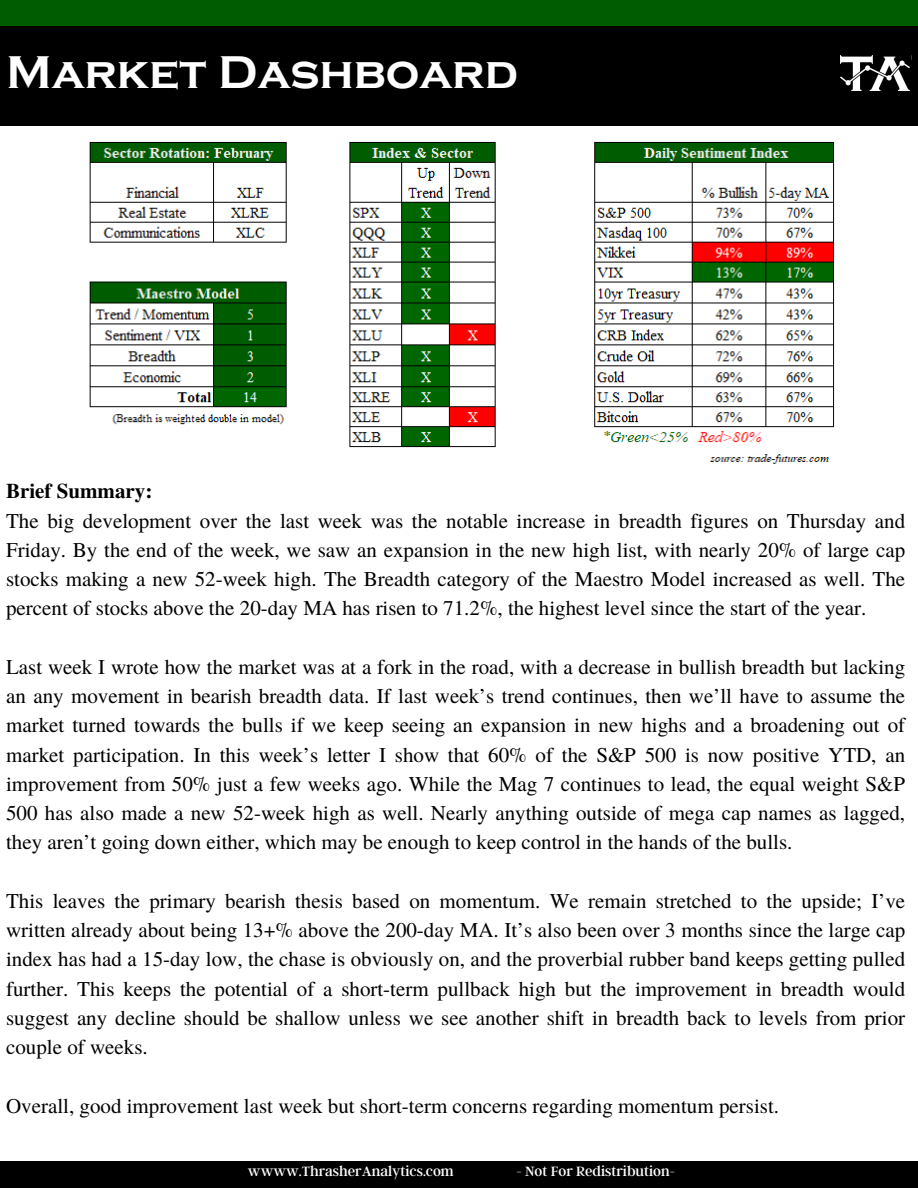
<style>
.page{position:relative;width:918px;height:1188px;background:#fff}
.page>*{position:absolute;margin:0;border:0;box-sizing:border-box;transform-origin:0 0}
.t1{font:700 47.25px "Copperplate Gothic";color:#fff}
.t2{font:21px/29.2px "Te X Gyre Termes";color:#000;text-align:justify}
.t3{font:15px "Argent CF";color:#fff}
.s1{font-weight:700}
</style>
<div class="page">
<div style="left:0;top:0;width:918px;height:27px;background:#005c00"></div>
<div style="left:0;top:1162px;width:918px;height:26px;background:#000"></div>
<div style="left:0;top:26px;width:918px;height:100px;background:#000"></div>
<img style="left:840px;top:56px;width:71px;height:35px">
<img style="left:89px;top:141px;width:746px;height:323px">
<h2 class="t1" style="left:6px;top:46px;width:513px">Market Dashboard</h2>
<p class="t2" style="left:6px;top:476px;width:901px;text-align:left"><span class="s1">Brief Summary:<br></span>The big development over the last week was the notable increase in breadth figures on Thursday and Friday. By the end of the week, we saw an expansion in the new high list, with nearly 20% of large cap stocks making a new 52-week high. The Breadth category of the Maestro Model increased as well. The percent of stocks above the 20-day MA has risen to 71.2%, the highest level since the start of the year.</p>
<p class="t2" style="left:6px;top:651px;width:901px">Last week I wrote how the market was at a fork in the road, with a decrease in bullish breadth but lacking an any movement in bearish breadth data. If last week’s trend continues, then we’ll have to assume the market turned towards the bulls if we keep seeing an expansion in new highs and a broadening out of market participation. In this week’s letter I show that 60% of the S&amp;P 500 is now positive YTD, an improvement from 50% just a few weeks ago. While the Mag 7 continues to lead, the equal weight S&amp;P 500 has also made a new 52-week high as well. Nearly anything outside of mega cap names as lagged, they aren’t going down either, which may be enough to keep control in the hands of the bulls.</p>
<h2 class="t2" style="left:6px;top:885px;width:901px">This leaves the primary bearish thesis based on momentum. We remain stretched to the upside; I’ve written already about being 13+% above the 200-day MA. It’s also been over 3 months since the large cap index has had a 15-day low, the chase is obviously on, and the proverbial rubber band keeps getting pulled further. This keeps the potential of a short-term pullback high but the improvement in breadth would suggest any decline should be shallow unless we see another shift in breadth back to levels from prior couple of weeks.</h2>
<h2 class="t2" style="left:6px;top:1090px;width:774px">Overall, good improvement last week but short-term concerns regarding momentum persist.</h2>
<h2 class="t3" style="left:248px;top:1161px;width:207px">wwww.ThrasherAnalytics.com</h2>
<h2 class="t3" style="left:516px;top:1161px;width:160px">- Not For Redistribution-</h2>
</div>
